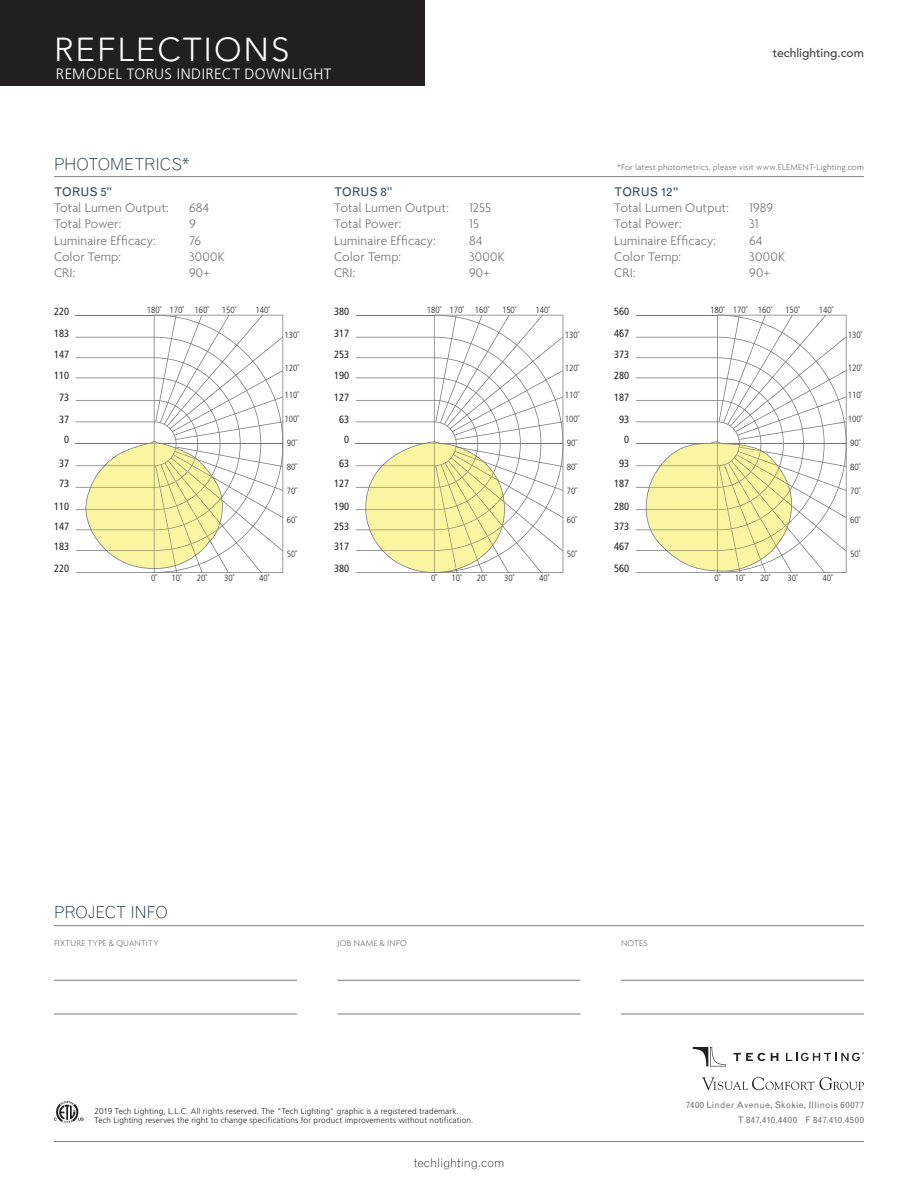
<style>
.page{position:relative;width:918px;height:1188px;background:#fff}
.page>*{position:absolute;margin:0;border:0;box-sizing:border-box;transform-origin:0 0}
.t1{font:300 33px "Avenir";letter-spacing:.06em;color:#fff}
.Spec_Header{font:300 16.5px "Grotesque";letter-spacing:-.02em;color:#203746}
.t2{font:300 15px "Frutiger";letter-spacing:.025em;color:#fff}
.Photometrics{font:300 13.5px "Agenda";letter-spacing:.005em;color:#76787b}
.Photometric_Lead-In{font:12px "Grotesque";color:#354856}
.t3{font:300 12px "Grotesque";letter-spacing:-.01em;color:#231f20}
.t4{font:500 12px "Avenir";color:#3e3e3f}
.t5{font:condensed 10.5px/20.9px "Frutiger";color:#231f20}
.t6{font:300 condensed 9px "Frutiger";color:#231f20}
.t7{font:300 9px "Agenda";letter-spacing:.02em;color:#76787b}
.t8{font:9px/14.4px "Grotesque";letter-spacing:.03em;color:#717275;text-align:right}
.t9{font:300 8.25px/9px "Frutiger";letter-spacing:.015em;color:#231f20}
</style>
<div class="page">
<div style="left:0;top:0;width:425px;height:86px;background:#231f20"></div>
<hr style="left:54px;top:925px;width:810px;height:1px;background:#808285">
<svg style="left:54px;top:1101px;width:30px;height:22px"></svg>
<hr style="left:54px;top:980px;width:243px;height:1px;background:#76787b">
<hr style="left:54px;top:1014px;width:243px;height:1px;background:#76787b">
<hr style="left:338px;top:980px;width:242px;height:1px;background:#76787b">
<hr style="left:338px;top:1014px;width:242px;height:1px;background:#76787b">
<hr style="left:621px;top:980px;width:243px;height:1px;background:#76787b">
<hr style="left:621px;top:1014px;width:243px;height:1px;background:#76787b">
<hr style="left:54px;top:1141px;width:810px;height:1px;background:#808285">
<svg style="left:702px;top:1077px;width:162px;height:13px"></svg>
<svg style="left:733px;top:1053px;width:32px;height:8px"></svg>
<svg style="left:771px;top:1053px;width:7px;height:8px"></svg>
<svg style="left:786px;top:1052px;width:78px;height:9px"></svg>
<svg style="left:693px;top:1047px;width:33px;height:19px"></svg>
<svg style="left:76px;top:315px;width:207px;height:258px"></svg>
<svg style="left:356px;top:315px;width:207px;height:258px"></svg>
<svg style="left:636px;top:315px;width:211px;height:258px"></svg>
<hr style="left:54px;top:176px;width:810px;height:1px;background:#808285">
<h1 class="t1" style="left:54px;top:31px;width:237px">REFLECTIONS</h1>
<p class="t2" style="left:56px;top:65px;width:277px">REMODEL TORUS INDIRECT DOWNLIGHT</p>
<p class="t4" style="left:773px;top:46px;width:93px">techlighting.com</p>
<p class="Spec_Header" style="left:54px;top:154px;width:137px">PHOTOMETRICS*</p>
<p class="t7" style="left:617px;top:162px;width:248px">*For latest photometrics, please visit www.ELEMENT-Lighting.com</p>
<p class="Photometric_Lead-In" style="left:54px;top:185px;width:60px">TORUS 5"</p>
<p class="Photometrics" style="left:54px;top:200px;width:116px">Total Lumen Output:</p>
<p class="Photometrics" style="left:189px;top:200px;width:22px">684</p>
<p class="Photometrics" style="left:54px;top:216px;width:69px">Total Power:</p>
<p class="Photometrics" style="left:189px;top:216px;width:8px">9</p>
<p class="Photometrics" style="left:54px;top:232px;width:103px">Luminaire Efficacy:</p>
<p class="Photometrics" style="left:189px;top:232px;width:14px">76</p>
<p class="Photometrics" style="left:54px;top:249px;width:68px">Color Temp:</p>
<p class="Photometrics" style="left:189px;top:249px;width:37px">3000K</p>
<p class="Photometrics" style="left:54px;top:265px;width:23px">CRI:</p>
<p class="Photometrics" style="left:189px;top:265px;width:22px">90+</p>
<p class="Photometric_Lead-In" style="left:334px;top:185px;width:60px">TORUS 8"</p>
<p class="Photometrics" style="left:334px;top:200px;width:116px">Total Lumen Output:</p>
<p class="Photometrics" style="left:469px;top:200px;width:24px">1255</p>
<p class="Photometrics" style="left:334px;top:216px;width:69px">Total Power:</p>
<p class="Photometrics" style="left:469px;top:216px;width:11px">15</p>
<p class="Photometrics" style="left:334px;top:232px;width:103px">Luminaire Efficacy:</p>
<p class="Photometrics" style="left:469px;top:232px;width:15px">84</p>
<p class="Photometrics" style="left:334px;top:249px;width:68px">Color Temp:</p>
<p class="Photometrics" style="left:469px;top:249px;width:37px">3000K</p>
<p class="Photometrics" style="left:334px;top:265px;width:23px">CRI:</p>
<p class="Photometrics" style="left:469px;top:265px;width:22px">90+</p>
<p class="Photometric_Lead-In" style="left:614px;top:185px;width:66px">TORUS 12"</p>
<p class="Photometrics" style="left:614px;top:200px;width:116px">Total Lumen Output:</p>
<p class="Photometrics" style="left:749px;top:200px;width:26px">1989</p>
<p class="Photometrics" style="left:614px;top:216px;width:69px">Total Power:</p>
<p class="Photometrics" style="left:749px;top:216px;width:11px">31</p>
<p class="Photometrics" style="left:614px;top:232px;width:103px">Luminaire Efficacy:</p>
<p class="Photometrics" style="left:749px;top:232px;width:15px">64</p>
<p class="Photometrics" style="left:614px;top:249px;width:68px">Color Temp:</p>
<p class="Photometrics" style="left:749px;top:249px;width:37px">3000K</p>
<p class="Photometrics" style="left:614px;top:265px;width:23px">CRI:</p>
<p class="Photometrics" style="left:749px;top:265px;width:22px">90+</p>
<p class="t5" style="left:54px;top:301px;width:17px">220</p>
<p class="t5" style="left:54px;top:344px;width:17px">147<br>110</p>
<p class="t5" style="left:59px;top:387px;width:12px;line-height:21.5px">73<br>37</p>
<p class="t5" style="left:64px;top:429px;width:7px">0</p>
<p class="t5" style="left:59px;top:453px;width:12px">37<br>73</p>
<p class="t5" style="left:54px;top:496px;width:17px;text-align:justify">110<br>147<br>183<br>220</p>
<p class="t5" style="left:54px;top:323px;width:17px">183</p>
<p class="t6" style="left:147px;top:304px;width:16px">180˚</p>
<p class="t6" style="left:169px;top:304px;width:41px">170˚ 160˚</p>
<p class="t6" style="left:222px;top:304px;width:16px">150˚</p>
<p class="t6" style="left:255px;top:304px;width:16px">140˚</p>
<p class="t6" style="left:285px;top:330px;width:16px">130˚</p>
<p class="t6" style="left:285px;top:363px;width:16px">120˚</p>
<p class="t6" style="left:285px;top:390px;width:16px">110˚</p>
<p class="t6" style="left:285px;top:414px;width:16px">100˚</p>
<p class="t6" style="left:287px;top:438px;width:12px">90˚</p>
<p class="t6" style="left:287px;top:462px;width:12px">80˚</p>
<p class="t6" style="left:287px;top:486px;width:12px">70˚</p>
<p class="t6" style="left:287px;top:515px;width:12px">60˚</p>
<p class="t6" style="left:287px;top:549px;width:12px">50˚</p>
<p class="t5" style="left:334px;top:301px;width:17px">380</p>
<p class="t5" style="left:334px;top:344px;width:17px">253<br>190</p>
<p class="t5" style="left:334px;top:387px;width:17px;line-height:21.5px;text-align:center">127<br>63</p>
<p class="t5" style="left:344px;top:429px;width:7px">0</p>
<p class="t5" style="left:334px;top:453px;width:17px;text-align:center">63<br>127</p>
<p class="t5" style="left:334px;top:516px;width:17px;text-align:justify">253<br>317<br>380</p>
<p class="t5" style="left:334px;top:323px;width:17px">317</p>
<p class="t5" style="left:334px;top:496px;width:17px">190</p>
<p class="t6" style="left:427px;top:304px;width:16px">180˚</p>
<p class="t6" style="left:450px;top:304px;width:41px">170˚ 160˚</p>
<p class="t6" style="left:502px;top:304px;width:16px">150˚</p>
<p class="t6" style="left:536px;top:304px;width:16px">140˚</p>
<p class="t6" style="left:565px;top:330px;width:16px">130˚</p>
<p class="t6" style="left:565px;top:363px;width:16px">120˚</p>
<p class="t6" style="left:565px;top:390px;width:16px">110˚</p>
<p class="t6" style="left:565px;top:414px;width:16px">100˚</p>
<p class="t6" style="left:567px;top:438px;width:12px">90˚</p>
<p class="t6" style="left:567px;top:462px;width:12px">80˚</p>
<p class="t6" style="left:567px;top:486px;width:12px">70˚</p>
<p class="t6" style="left:567px;top:515px;width:12px">60˚</p>
<p class="t6" style="left:567px;top:549px;width:12px">50˚</p>
<p class="t5" style="left:614px;top:301px;width:17px">560</p>
<p class="t5" style="left:614px;top:344px;width:17px">373<br>280</p>
<p class="t5" style="left:614px;top:387px;width:17px;line-height:21.5px;text-align:center">187<br>93</p>
<p class="t5" style="left:624px;top:429px;width:7px">0</p>
<p class="t5" style="left:614px;top:453px;width:17px;text-align:center">93<br>187</p>
<p class="t5" style="left:614px;top:496px;width:17px;text-align:justify">280<br>373<br>467<br>560</p>
<p class="t5" style="left:614px;top:323px;width:17px">467</p>
<p class="t6" style="left:710px;top:304px;width:16px">180˚</p>
<p class="t6" style="left:733px;top:304px;width:41px">170˚ 160˚</p>
<p class="t6" style="left:785px;top:304px;width:16px">150˚</p>
<p class="t6" style="left:819px;top:304px;width:16px">140˚</p>
<p class="t6" style="left:848px;top:330px;width:16px">130˚</p>
<p class="t6" style="left:848px;top:363px;width:16px">120˚</p>
<p class="t6" style="left:848px;top:390px;width:16px">110˚</p>
<p class="t6" style="left:848px;top:414px;width:16px">100˚</p>
<p class="t6" style="left:850px;top:438px;width:12px">90˚</p>
<p class="t6" style="left:850px;top:462px;width:12px">80˚</p>
<p class="t6" style="left:850px;top:486px;width:12px">70˚</p>
<p class="t6" style="left:850px;top:515px;width:12px">60˚</p>
<p class="t6" style="left:850px;top:549px;width:12px">50˚</p>
<p class="t6" style="left:151px;top:573px;width:7px">0˚</p>
<p class="t6" style="left:172px;top:573px;width:12px">10˚</p>
<p class="t6" style="left:197px;top:573px;width:12px">20˚</p>
<p class="t6" style="left:224px;top:573px;width:12px">30˚</p>
<p class="t6" style="left:259px;top:573px;width:12px">40˚</p>
<p class="t6" style="left:431px;top:573px;width:7px">0˚</p>
<p class="t6" style="left:452px;top:573px;width:12px">10˚</p>
<p class="t6" style="left:477px;top:573px;width:12px">20˚</p>
<p class="t6" style="left:504px;top:573px;width:12px">30˚</p>
<p class="t6" style="left:539px;top:573px;width:12px">40˚</p>
<p class="t6" style="left:715px;top:573px;width:7px">0˚</p>
<p class="t6" style="left:735px;top:573px;width:12px">10˚</p>
<p class="t6" style="left:760px;top:573px;width:12px">20˚</p>
<p class="t6" style="left:787px;top:573px;width:12px">30˚</p>
<p class="t6" style="left:822px;top:573px;width:12px">40˚</p>
<p class="Spec_Header" style="left:54px;top:903px;width:115px">PROJECT INFO</p>
<p class="t7" style="left:54px;top:938px;width:106px">FIXTURE TYPE &amp; QUANTITY</p>
<p class="t7" style="left:338px;top:938px;width:71px">JOB NAME &amp; INFO</p>
<p class="t7" style="left:621px;top:938px;width:28px">NOTES</p>
<p class="t9" style="left:94px;top:1107px;width:380px">2019 Tech Lighting, L.L.C. All rights reserved. The "Tech Lighting" graphic is a registered trademark.<br>Tech Lighting reserves the right to change specifications for product improvements without notification.</p>
<p class="t3" style="left:414px;top:1155px;width:92px">techlighting.com</p>
<p class="t8" style="left:686px;top:1098px;width:180px">7400 Linder Avenue, Skokie, Illinois 60077<br>T 847.410.4400 F 847.410.4500</p>
</div>
